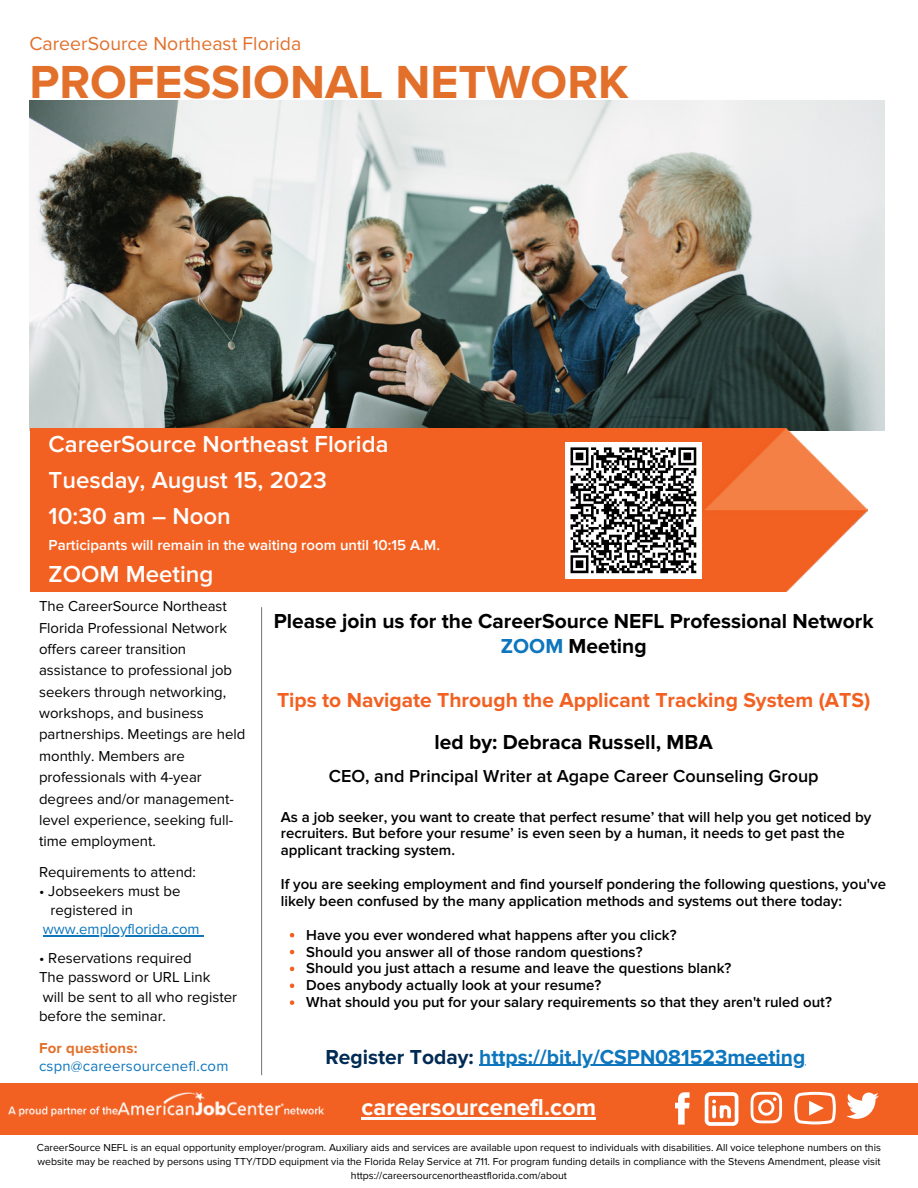
<style>
.page{position:relative;width:918px;height:1188px;background:#fff}
.page>*{position:absolute;margin:0;border:0;box-sizing:border-box;transform-origin:0 0}
.t1{font:700 48px "Proxima Nova";color:#e2702b}
.t2{font:600 24px "Proxima Nova";color:#fff}
.t3{font:700 24px "Proxima Nova";color:#fff}
.t4{font:700 21px/24.8px "Proxima Nova";color:#000;text-align:center}
.t5{font:700 21px "Proxima Nova";color:#f26122}
.t6{font:700 21px "Proxima Nova";color:#0d76bd}
.t7{font:19.5px "Proxima Nova";letter-spacing:.005em;color:#e2702b}
.t8{font:600 18px "Proxima Nova";color:#000}
.t9{font:600 15px/16.8px "Proxima Nova";color:#000}
.t10{font:15px/21.3px "Proxima Nova";color:#000}
.t11{font:15px/19.2px "Proxima Nova";color:#0d76bd}
.t12{font:600 15px "Proxima Nova";color:#fff}
.t13{font:700 15px "Proxima Nova";letter-spacing:.01em;color:#e2702b}
.t14{font:10.5px/14px "Proxima Nova";color:#000;text-align:center}
.s1{color:#000}
.s2{color:#0d76bd}
.s3{color:#002b54}
</style>
<div class="page">
<img style="left:29px;top:101px;width:855px;height:329px">
<img style="left:30px;top:429px;width:837px;height:163px">
<hr style="left:261px;top:607px;width:1px;height:468px;background:#818181">
<div style="left:0;top:1083px;width:918px;height:51px;background:#f26122"></div>
<svg style="left:675px;top:1092px;width:15px;height:33px"></svg>
<svg style="left:846px;top:1092px;width:33px;height:27px"></svg>
<svg style="left:705px;top:1092px;width:33px;height:34px"></svg>
<svg style="left:751px;top:1092px;width:31px;height:31px"></svg>
<svg style="left:794px;top:1092px;width:42px;height:32px"></svg>
<img style="left:8px;top:1092px;width:316px;height:25px">
<svg style="left:290px;top:933px;width:4px;height:4px"></svg>
<svg style="left:290px;top:950px;width:4px;height:4px"></svg>
<svg style="left:290px;top:967px;width:4px;height:4px"></svg>
<svg style="left:290px;top:984px;width:4px;height:4px"></svg>
<svg style="left:290px;top:1000px;width:4px;height:5px"></svg>
<hr style="left:43px;top:935px;width:157px;height:1px;background:#0d76bd">
<hr style="left:362px;top:1117px;width:234px;height:2px;background:#fff">
<hr style="left:479px;top:1065px;width:326px;height:1px;background:#0d76bd">
<div style="left:565px;top:442px;width:136px;height:136px;background:#fff"></div>
<svg style="left:570px;top:447px;width:127px;height:127px"></svg>
<p class="t7" style="left:29px;top:32px;width:273px">CareerSource Northeast Florida</p>
<p class="t1" style="left:29px;top:53px;width:601px">PROFESSIONAL NETWORK</p>
<p class="t2" style="left:49px;top:430px;width:341px">CareerSource Northeast Florida</p>
<p class="t2" style="left:49px;top:466px;width:280px">Tuesday, August 15, 2023</p>
<p class="t2" style="left:49px;top:502px;width:184px">10:30 am – Noon</p>
<p class="t12" style="left:49px;top:536px;width:393px">Participants will remain in the waiting room until 10:15 A.M.</p>
<p class="t2" style="left:49px;top:560px;width:166px">ZOOM Meeting</p>
<p class="t10" style="left:39px;top:596px;width:208px">The CareerSource Northeast<br>Florida Professional Network offers career transition assistance to professional job seekers through networking, workshops, and business partnerships. Meetings are held monthly. Members are professionals with 4-year degrees and/or management&shy;level experience, seeking full&shy;time employment.</p>
<p class="t10" style="left:39px;top:861px;width:158px">Requirements to attend:</p>
<p class="t10" style="left:39px;top:881px;width:143px">• Jobseekers must be</p>
<p class="t11" style="left:43px;top:901px;width:158px;text-indent:8px"><span class="s1">registered in </span>www.employflorida.com</p>
<p class="t10" style="left:39px;top:948px;width:154px">• Reservations required</p>
<p class="t10" style="left:39px;top:967px;width:173px">The password or URL Link</p>
<p class="t10" style="left:39px;top:987px;width:200px;line-height:19.2px">will be sent to all who register before the seminar.</p>
<p class="t13" style="left:39px;top:1040px;width:100px">For questions:</p>
<p class="t11" style="left:39px;top:1057px;width:191px">cspn@careersourcenefl.com</p>
<p class="t4" style="left:274px;top:609px;width:601px">Please join us for the CareerSource NEFL Professional Network<br><span class="s2">ZOOM</span> Meeting</p>
<p class="t5" style="left:277px;top:688px;width:595px">Tips to Navigate Through the Applicant Tracking System (ATS)</p>
<p class="t4" style="left:435px;top:730px;width:280px">led by: Debraca Russell, MBA</p>
<p class="t8" style="left:329px;top:766px;width:491px">CEO, and Principal Writer at Agape Career Counseling Group</p>
<p class="t9" style="left:281px;top:808px;width:592px">As a job seeker, you want to create that perfect resume’ that will help you get noticed by recruiters. But before your resume’ is even seen by a human, it needs to get past the applicant tracking system.</p>
<p class="t9" style="left:281px;top:876px;width:607px">If you are seeking employment and find yourself pondering the following questions, you've likely been confused by the many application methods and systems out there today:</p>
<p class="t9" style="left:306px;top:927px;width:372px">Have you ever wondered what happens after you click?</p>
<p class="t9" style="left:306px;top:943px;width:338px">Should you answer all of those random questions?</p>
<p class="t9" style="left:306px;top:960px;width:427px">Should you just attach a resume and leave the questions blank?</p>
<p class="t9" style="left:306px;top:977px;width:297px">Does anybody actually look at your resume?</p>
<p class="t9" style="left:306px;top:994px;width:527px">What should you put for your salary requirements so that they aren't ruled out?</p>
<p class="t6" style="left:325px;top:1044px;width:481px"><span class="s3">Register Today:</span> https://bit.ly/CSPN081523meeting</p>
<p class="t3" style="left:362px;top:1093px;width:236px">careersourcenefl.com</p>
<p class="t14" style="left:37px;top:1141px;width:846px">CareerSource NEFL is an equal opportunity employer/program. Auxiliary aids and services are available upon request to individuals with disabilities. All voice telephone numbers on this website may be reached by persons using TTY/TDD equipment via the Florida Relay Service at 711. For program funding details in compliance with the Stevens Amendment, please visit https://careersourcenortheastflorida.com/about</p>
</div>
